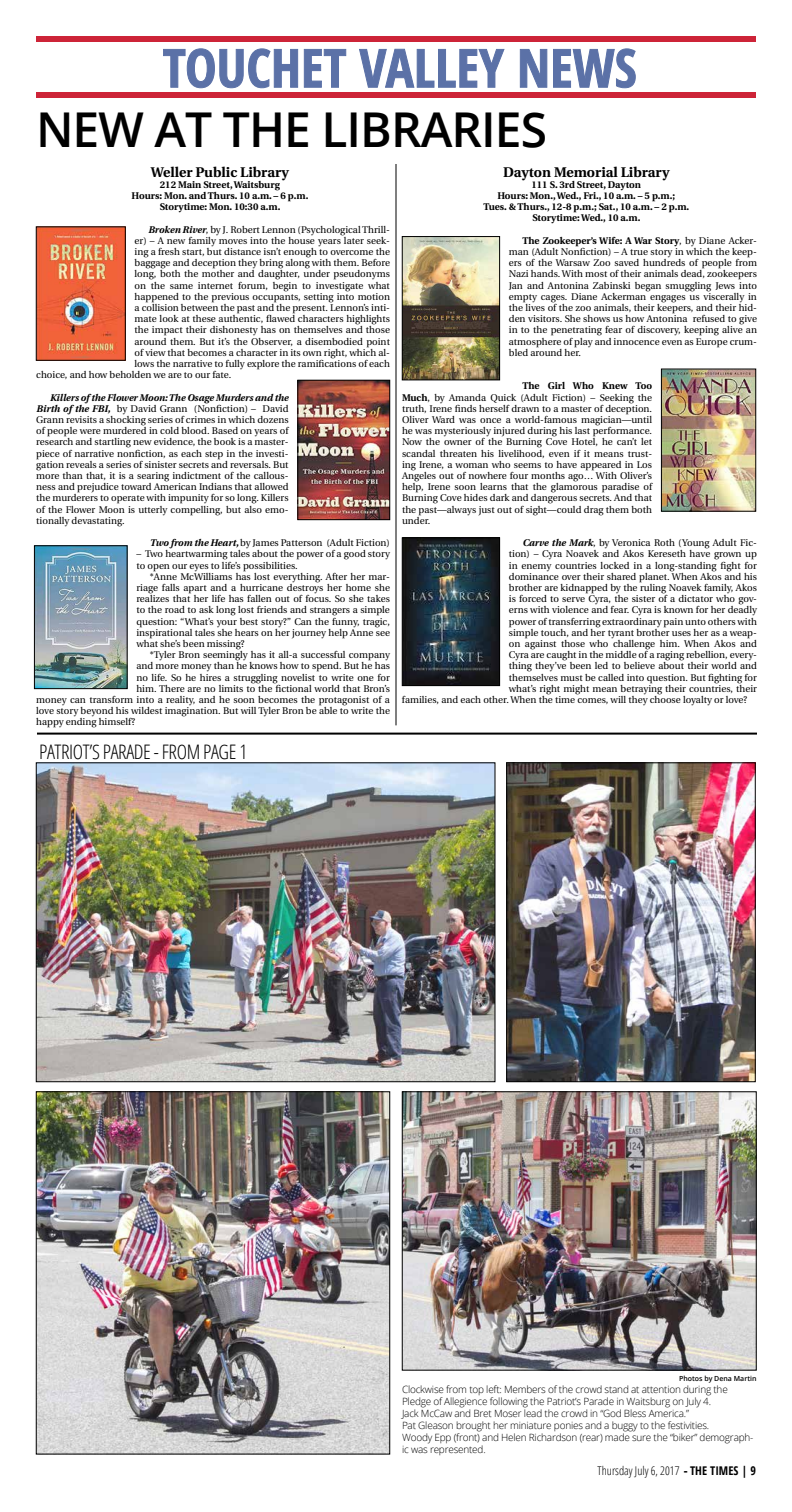
<style>
.page{position:relative;width:792px;height:1512px;background:#fff}
.page>*{position:absolute;margin:0;border:0;box-sizing:border-box;transform-origin:0 0}
.t1{font:700 condensed 53px "Open Sans";color:#5b71a7}
.t2{font:600 48px "Open Sans";letter-spacing:-.02em;color:#000}
.t3{font:300 condensed 20px "Open Sans";letter-spacing:-.02em;color:#000}
.t4{font:700 14px "Heuristica";color:#000}
.t5{font:300 condensed 12px "Open Sans";color:#000}
.t6{font:300 10px/12px "Open Sans";letter-spacing:-.02em;color:#000}
.t7{font:9.7px/11.2px "Heuristica";color:#000;text-align:justify}
.t8{font:700 9.7px/11.2px "Heuristica";color:#000;text-align:center}
.t9{font:600 7px "Open Sans";color:#000}
.s1{font-weight:700;font-style:italic}
.s2{font-weight:700}
.s3{font-weight:700;font-stretch:normal}
</style>
<div class="page">
<hr style="left:396px;top:164px;width:1px;height:561px;background:#000">
<hr style="left:37px;top:733px;width:720px;height:2px;background:#000">
<svg style="left:163px;top:48px;width:184px;height:41px"></svg>
<svg style="left:359px;top:48px;width:146px;height:40px"></svg>
<svg style="left:519px;top:48px;width:117px;height:41px"></svg>
<div style="left:36px;top:36px;width:720px;height:6px;background:#cd2438"></div>
<div style="left:36px;top:92px;width:720px;height:6px;background:#cd2438"></div>
<img style="left:38px;top:229px;width:86px;height:130px">
<div style="left:36px;top:227px;width:90px;height:134px;border:1px solid #000"></div>
<img style="left:300px;top:382px;width:88px;height:136px">
<div style="left:298px;top:380px;width:92px;height:140px;border:1px solid #000"></div>
<img style="left:36px;top:547px;width:89px;height:140px">
<div style="left:34px;top:545px;width:93px;height:144px;border:1px solid #000"></div>
<img style="left:404px;top:238px;width:94px;height:140px">
<div style="left:402px;top:236px;width:98px;height:144px;border:1px solid #000"></div>
<img style="left:663px;top:371px;width:91px;height:138px">
<div style="left:661px;top:369px;width:95px;height:142px;border:1px solid #000"></div>
<img style="left:404px;top:540px;width:94px;height:144px">
<div style="left:402px;top:538px;width:98px;height:148px;border:1px solid #000"></div>
<img style="left:38px;top:1094px;width:350px;height:358px">
<div style="left:36px;top:1092px;width:354px;height:362px;border:1px solid #000"></div>
<img style="left:404px;top:1094px;width:350px;height:274px">
<img style="left:38px;top:765px;width:455px;height:315px">
<div style="left:36px;top:763px;width:459px;height:319px;border:1px solid #000"></div>
<img style="left:508px;top:765px;width:246px;height:315px">
<div style="left:506px;top:763px;width:250px;height:319px;border:1px solid #000"></div>
<h1 class="t1" style="left:163px;top:31px;width:475px">TOUCHET VALLEY NEWS</h1>
<h2 class="t2" style="left:36px;top:96px;width:513px">NEW AT THE LIBRARIES</h2>
<h3 class="t4" style="left:151px;top:161px;width:139px">Weller Public Library</h3>
<p class="t8" style="left:132px;top:178px;width:178px">212 Main Street, Waitsburg<br>Hours: Mon. and Thurs. 10 a.m. – 6 p.m.<br>Storytime: Mon. 10:30 a.m.</p>
<p class="t7" style="left:148px;top:224px;width:243px"><span class="s1">Broken River</span>, by J. Robert Lennon (Psychological Thrill-</p>
<p class="t7" style="left:135px;top:235px;width:257px">er) – A new family moves into the house years later seek-</p>
<p class="t7" style="left:135px;top:246px;width:257px">ing a fresh start, but distance isn’t enough to overcome the</p>
<p class="t7" style="left:135px;top:257px;width:257px">baggage and deception they bring along with them. Before</p>
<p class="t7" style="left:135px;top:269px;width:257px">long, both the mother and daughter, under pseudonyms</p>
<p class="t7" style="left:135px;top:280px;width:257px">on the same internet forum, begin to investigate what</p>
<p class="t7" style="left:135px;top:291px;width:257px">happened to the previous occupants, setting into motion</p>
<p class="t7" style="left:135px;top:302px;width:257px">a collision between the past and the present. Lennon’s inti-</p>
<p class="t7" style="left:135px;top:313px;width:257px">mate look at these authentic, flawed characters highlights</p>
<p class="t7" style="left:135px;top:325px;width:257px">the impact their dishonesty has on themselves and those</p>
<p class="t7" style="left:135px;top:336px;width:257px">around them. But it’s the Observer, a disembodied point</p>
<p class="t7" style="left:135px;top:347px;width:257px">of view that becomes a character in its own right, which al-</p>
<p class="t7" style="left:135px;top:358px;width:257px">lows the narrative to fully explore the ramifications of each</p>
<p class="t7" style="left:36px;top:369px;width:197px">choice, and how beholden we are to our fate.</p>
<p class="t7" style="left:36px;top:392px;width:254px;text-indent:14px"><span class="s1">Killers of the Flower Moon: The Osage Murders and the Birth of the FBI,</span> by David Grann (Nonfiction) – David Grann revisits a shocking series of crimes in which dozens of people were murdered in cold blood. Based on years of research and startling new evidence, the book is a master&shy;piece of narrative nonfiction, as each step in the investi&shy;gation reveals a series of sinister secrets and reversals. But more than that, it is a searing indictment of the callous&shy;ness and prejudice toward American Indians that allowed the murderers to operate with impunity for so long. Killers of the Flower Moon is utterly compelling, but also emo&shy;tionally devastating.</p>
<p class="t7" style="left:150px;top:537px;width:242px"><span class="s1">Two from the Heart,</span> by James Patterson (Adult Fiction)</p>
<p class="t7" style="left:136px;top:549px;width:255px">– Two heartwarming tales about the power of a good story to open our eyes to life’s possibilities.</p>
<p class="t7" style="left:136px;top:571px;width:255px;text-indent:14px">*Anne McWilliams has lost everything. After her mar&shy;riage falls apart and a hurricane destroys her home she realizes that her life has fallen out of focus. So she takes to the road to ask long lost friends and strangers a simple question: “What’s your best story?” Can the funny, tragic, inspirational tales she hears on her journey help Anne see what she’s been missing?</p>
<p class="t7" style="left:150px;top:649px;width:242px">*Tyler Bron seemingly has it all-a successful company</p>
<p class="t7" style="left:136px;top:661px;width:255px">and more money than he knows how to spend. But he has</p>
<p class="t7" style="left:136px;top:672px;width:255px">no life. So he hires a struggling novelist to write one for</p>
<p class="t7" style="left:136px;top:683px;width:255px">him. There are no limits to the fictional world that Bron’s</p>
<p class="t7" style="left:36px;top:694px;width:355px">money can transform into a reality, and he soon becomes the protagonist of a</p>
<p class="t7" style="left:36px;top:705px;width:355px">love story beyond his wildest imagination. But will Tyler Bron be able to write the</p>
<p class="t7" style="left:36px;top:717px;width:100px">happy ending himself?</p>
<h3 class="t3" style="left:39px;top:738px;width:210px">PATRIOT’S PARADE - FROM PAGE 1</h3>
<h3 class="t4" style="left:503px;top:161px;width:168px">Dayton Memorial Library</h3>
<p class="t8" style="left:484px;top:178px;width:207px">111 S. 3rd Street, Dayton<br>Hours: Mon., Wed., Fri., 10 a.m. – 5 p.m.;<br>Tues. &amp; Thurs., 12-8 p.m.; Sat., 10 a.m. – 2 p.m.<br>Storytime: Wed., 10 a.m.</p>
<p class="t7" style="left:509px;top:235px;width:250px;text-indent:13px"><span class="s2">The Zookeeper’s Wife: A War Story</span>, by Diane Acker&shy;man (Adult Nonfiction) – A true story in which the keep&shy;ers of the Warsaw Zoo saved hundreds of people from Nazi hands. With most of their animals dead, zookeepers Jan and Antonina Zabinski began smuggling Jews into empty cages. Diane Ackerman engages us viscerally in the lives of the zoo animals, their keepers, and their hid&shy;den visitors. She shows us how Antonina refused to give in to the penetrating fear of discovery, keeping alive an atmosphere of play and innocence even as Europe crum&shy;bled around her.</p>
<p class="t7" style="left:402px;top:381px;width:252px;text-indent:120px"><span class="s2">The Girl Who Knew Too Much</span>, by Amanda Quick (Adult Fiction) – Seeking the truth, Irene finds herself drawn to a master of deception.<br>Oliver Ward was once a world-famous magician—until he was mysteriously injured during his last performance.<br>Now the owner of the Burning Cove Hotel, he can’t let scandal threaten his livelihood, even if it means trust&shy;ing Irene, a woman who seems to have appeared in Los Angeles out of nowhere four months ago… With Oliver’s help, Irene soon learns that the glamorous paradise of Burning Cove hides dark and dangerous secrets. And that the past—always just out of sight—could drag them both under.</p>
<p class="t7" style="left:522px;top:537px;width:236px"><span class="s1">Carve the Mark</span>, by Veronica Roth (Young Adult Fic-</p>
<p class="t7" style="left:509px;top:549px;width:250px">tion) – Cyra Noavek and Akos Kereseth have grown up</p>
<p class="t7" style="left:509px;top:560px;width:250px">in enemy countries locked in a long-standing fight for</p>
<p class="t7" style="left:509px;top:571px;width:250px">dominance over their shared planet. When Akos and his</p>
<p class="t7" style="left:509px;top:582px;width:250px">brother are kidnapped by the ruling Noavek family, Akos</p>
<p class="t7" style="left:509px;top:593px;width:250px">is forced to serve Cyra, the sister of a dictator who gov-</p>
<p class="t7" style="left:509px;top:605px;width:250px">erns with violence and fear. Cyra is known for her deadly</p>
<p class="t7" style="left:509px;top:616px;width:250px">power of transferring extraordinary pain unto others with</p>
<p class="t7" style="left:509px;top:627px;width:250px">simple touch, and her tyrant brother uses her as a weap-</p>
<p class="t7" style="left:509px;top:638px;width:250px">on against those who challenge him. When Akos and</p>
<p class="t7" style="left:509px;top:649px;width:250px">Cyra are caught in the middle of a raging rebellion, every-</p>
<p class="t7" style="left:509px;top:661px;width:250px">thing they’ve been led to believe about their world and</p>
<p class="t7" style="left:509px;top:672px;width:250px">themselves must be called into question. But fighting for</p>
<p class="t7" style="left:509px;top:683px;width:250px">what’s right might mean betraying their countries, their</p>
<p class="t7" style="left:402px;top:694px;width:347px">families, and each other. When the time comes, will they choose loyalty or love?</p>
<p class="t9" style="left:679px;top:1374px;width:79px">Photos by Dena Martin</p>
<p class="t6" style="left:402px;top:1384px;width:353px">Clockwise from top left: Members of the crowd stand at attention during the Pledge of Allegience following the Patriot’s Parade in Waitsburg on July 4.<br>Jack McCaw and Bret Moser lead the crowd in “God Bless America.”<br>Pat Gleason brought her miniature ponies and a buggy to the festivities.<br>Woody Epp (front) and Helen Richardson (rear) made sure the “biker” demograph&shy;ic was represented.</p>
<p class="t5" style="left:598px;top:1463px;width:160px">Thursday July 6, 2017 <span class="s3">-</span> <span class="s2">THE TIMES | 9</span></p>
</div>
